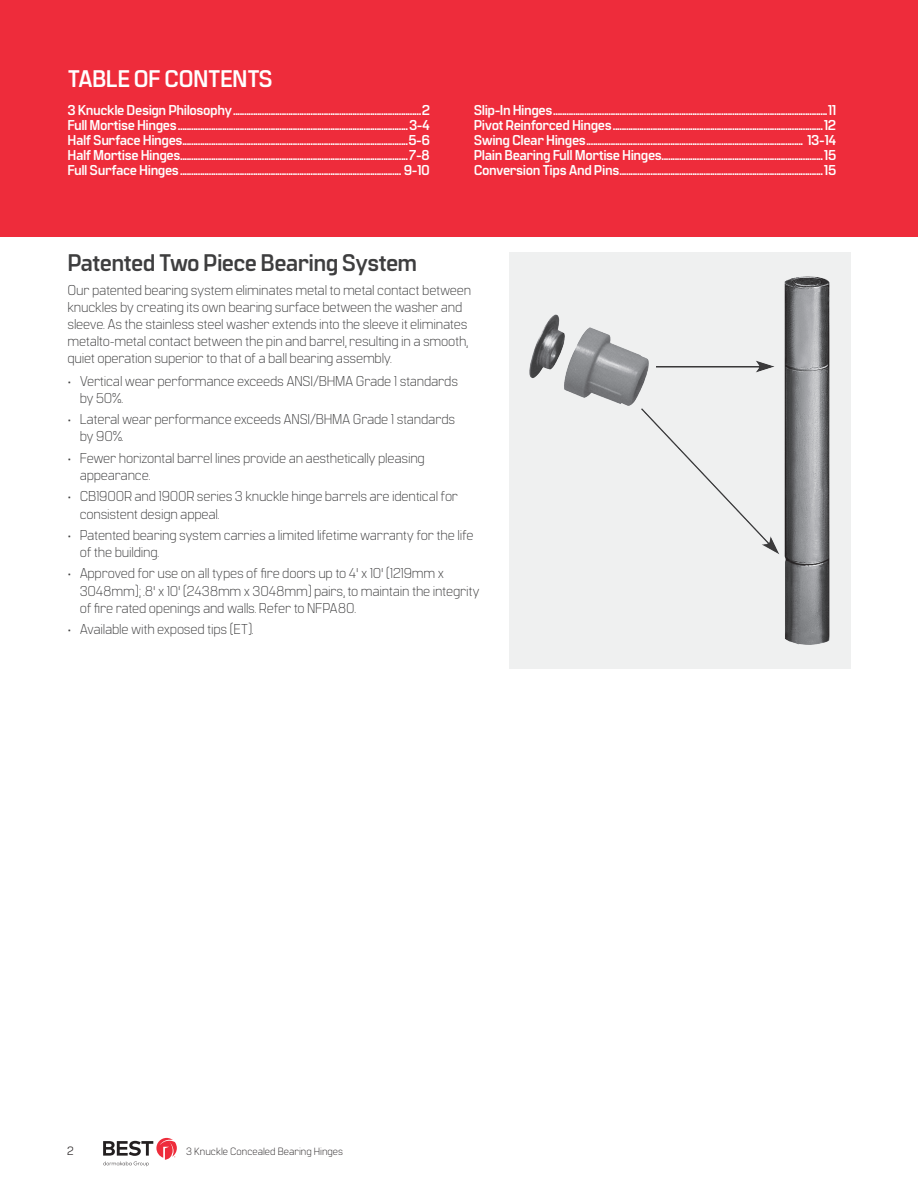
<style>
.page{position:relative;width:918px;height:1188px;background:#fff}
.page>*{position:absolute;margin:0;border:0;box-sizing:border-box;transform-origin:0 0}
.Sub_Head{font:700 24px "Manifold CF";letter-spacing:-.035em;color:#3e3e3f}
.TOC_Header{font:700 24px "Manifold CF";letter-spacing:-.03em;color:#fff}
.t1{font:700 14.25px "Manifold CF";letter-spacing:-.03em;color:#fff}
.Body{font:300 14.25px/17.1px "Manifold CF";letter-spacing:-.015em;color:#3e3e3f}
.t2{font:12px "Manifold CF";color:#231f20}
.t3{font:300 10.5px "Manifold CF";color:#231f20}
</style>
<div class="page">
<svg style="left:103px;top:1138px;width:74px;height:28px"></svg>
<div style="left:509px;top:252px;width:341px;height:417px;background:#eff0f0"></div>
<img style="left:530px;top:277px;width:300px;height:367px">
<div style="left:0;top:0;width:918px;height:237px;background:#ee2c3b"></div>
<p class="TOC_Header" style="left:68px;top:64px;width:207px">TABLE OF CONTENTS</p>
<p class="t1" style="left:68px;top:102px;width:364px">3 Knuckle Design Philosophy.....................................................................................2</p>
<p class="t1" style="left:68px;top:117px;width:364px">Full Mortise Hinges........................................................................................................3-4</p>
<p class="t1" style="left:68px;top:132px;width:364px">Half Surface Hinges......................................................................................................5-6</p>
<p class="t1" style="left:68px;top:147px;width:364px">Half Mortise Hinges.......................................................................................................7-8</p>
<p class="t1" style="left:68px;top:162px;width:364px">Full Surface Hinges.................................................................................................... 9-10</p>
<p class="t1" style="left:474px;top:102px;width:364px">Slip-In Hinges............................................................................................................................11</p>
<p class="t1" style="left:474px;top:117px;width:364px">Pivot Reinforced Hinges...............................................................................................12</p>
<p class="t1" style="left:474px;top:132px;width:364px">Swing Clear Hinges.................................................................................................. 13-14</p>
<p class="t1" style="left:474px;top:147px;width:364px">Plain Bearing Full Mortise Hinges.........................................................................15</p>
<p class="t1" style="left:474px;top:162px;width:364px">Conversion Tips And Pins............................................................................................15</p>
<p class="Sub_Head" style="left:68px;top:249px;width:351px">Patented Two Piece Bearing System</p>
<p class="Body" style="left:68px;top:282px;width:405px">Our patented bearing system eliminates metal to metal contact between knuckles by creating its own bearing surface between the washer and sleeve. As the stainless steel washer extends into the sleeve it eliminates metalto-metal contact between the pin and barrel, resulting in a smooth, quiet operation superior to that of a ball bearing assembly.</p>
<p class="Body" style="left:80px;top:372px;width:380px;text-indent:-12px">• Vertical wear performance exceeds ANSI/BHMA Grade 1 standards by 50%.</p>
<p class="Body" style="left:80px;top:411px;width:377px;text-indent:-12px">• Lateral wear performance exceeds ANSI/BHMA Grade 1 standards by 90%.</p>
<p class="Body" style="left:80px;top:449px;width:347px;text-indent:-12px">• Fewer horizontal barrel lines provide an aesthetically pleasing appearance.</p>
<p class="Body" style="left:80px;top:488px;width:380px;text-indent:-12px">• CB1900R and 1900R series 3 knuckle hinge barrels are identical for consistent design appeal.</p>
<p class="Body" style="left:80px;top:527px;width:395px;text-indent:-12px">• Patented bearing system carries a limited lifetime warranty for the life of the building.</p>
<p class="Body" style="left:80px;top:565px;width:402px;text-indent:-12px">• Approved for use on all types of fire doors up to 4' x 10' (1219mm x<br>3048mm); .8' x 10' (2438mm x 3048mm) pairs, to maintain the integrity of fire rated openings and walls. Refer to NFPA80.</p>
<p class="Body" style="left:68px;top:621px;width:188px">• Available with exposed tips (ET).</p>
<p class="t2" style="left:67px;top:1144px;width:8px">2</p>
<p class="t3" style="left:186px;top:1145px;width:158px">3 Knuckle Concealed Bearing Hinges</p>
</div>
